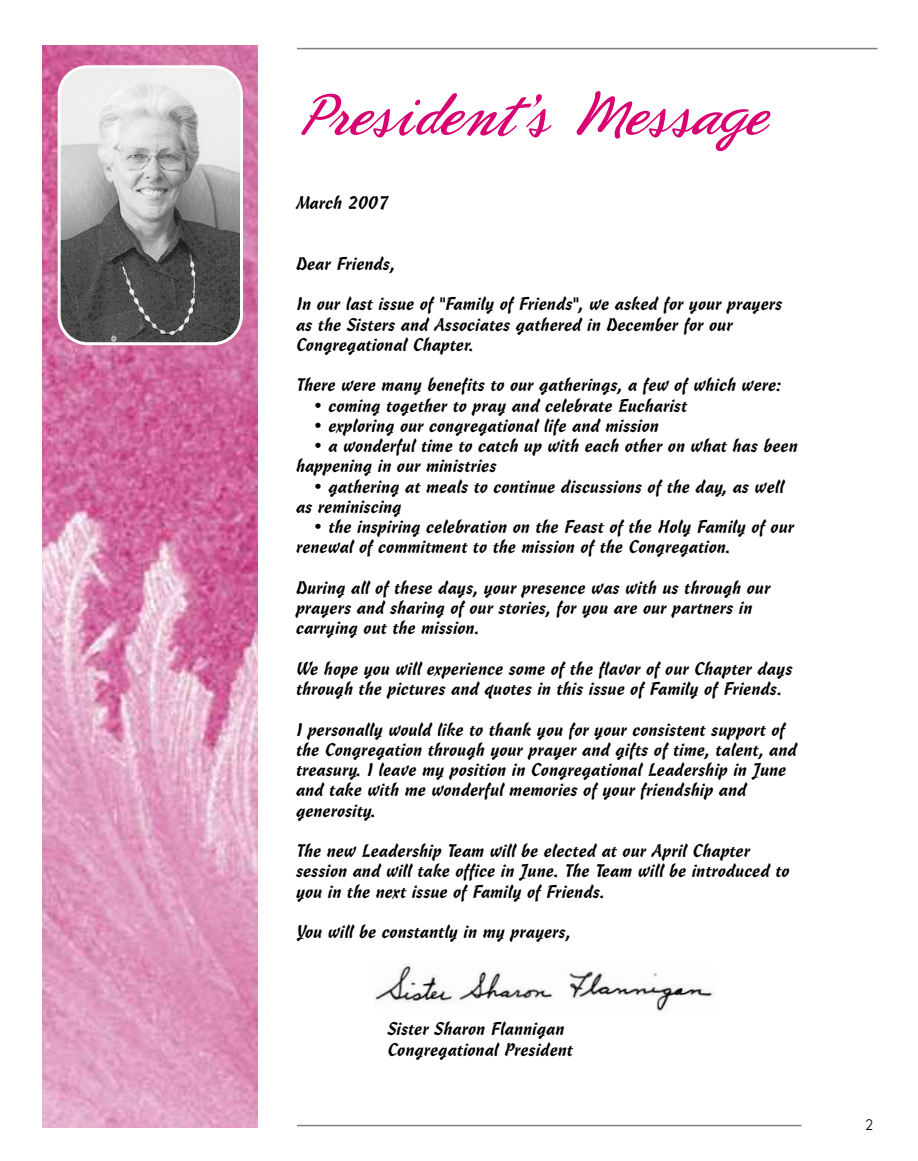
<style>
.page{position:relative;width:918px;height:1161px;background:#fff}
.page>*{position:absolute;margin:0;border:0;box-sizing:border-box;transform-origin:0 0}
.t1{font:60px "Phoenix Script FLF";color:#d70472}
.t2{font:18px/20.2px "Freehand 471 BT";color:#000}
.t3{font:15px "Sans Serif Book FLF";color:#000}
</style>
<div class="page">
<img style="left:42px;top:45px;width:216px;height:1082px">
<hr style="left:297px;top:1125px;width:504px;height:1px;background:#808080">
<hr style="left:297px;top:48px;width:581px;height:1px;background:#808080">
<img style="left:374px;top:963px;width:340px;height:49px">
<svg style="left:58px;top:65px;width:185px;height:280px;background:#9c9b9b"></svg>
<h1 class="t1" style="left:297px;top:78px;width:472px">President’s Message</h1>
<p class="t2" style="left:297px;top:194px;width:94px">March 2007</p>
<p class="t2" style="left:297px;top:255px;width:101px">Dear Friends,</p>
<p class="t2" style="left:297px;top:296px;width:488px">In our last issue of "Family of Friends", we asked for your prayers as the Sisters and Associates gathered in December for our<br>Congregational Chapter.</p>
<p class="t2" style="left:297px;top:377px;width:487px">There were many benefits to our gatherings, a few of which were:</p>
<p class="t2" style="left:313px;top:397px;width:376px">• coming together to pray and celebrate Eucharist</p>
<p class="t2" style="left:313px;top:417px;width:348px">• exploring our congregational life and mission</p>
<p class="t2" style="left:297px;top:437px;width:503px;text-indent:16px">• a wonderful time to catch up with each other on what has been happening in our ministries</p>
<p class="t2" style="left:297px;top:478px;width:489px;text-indent:16px">• gathering at meals to continue discussions of the day, as well as reminiscing</p>
<p class="t2" style="left:297px;top:518px;width:500px;text-indent:16px">• the inspiring celebration on the Feast of the Holy Family of our renewal of commitment to the mission of the Congregation.</p>
<p class="t2" style="left:297px;top:579px;width:476px">During all of these days, your presence was with us through our prayers and sharing of our stories, for you are our partners in carrying out the mission.</p>
<p class="t2" style="left:297px;top:660px;width:498px">We hope you will experience some of the flavor of our Chapter days through the pictures and quotes in this issue of Family of Friends.</p>
<p class="t2" style="left:297px;top:721px;width:502px">I personally would like to thank you for your consistent support of the Congregation through your prayer and gifts of time, talent, and treasury. I leave my position in Congregational Leadership in June and take with me wonderful memories of your friendship and generosity.</p>
<p class="t2" style="left:297px;top:842px;width:495px">The new Leadership Team will be elected at our April Chapter session and will take office in June. The Team will be introduced to you in the next issue of Family of Friends.</p>
<p class="t2" style="left:297px;top:923px;width:276px">You will be constantly in my prayers,</p>
<p class="t2" style="left:388px;top:1020px;width:187px;line-height:21px">Sister Sharon Flannigan<br>Congregational President</p>
<p class="t3" style="left:865px;top:1116px;width:10px">2</p>
</div>
